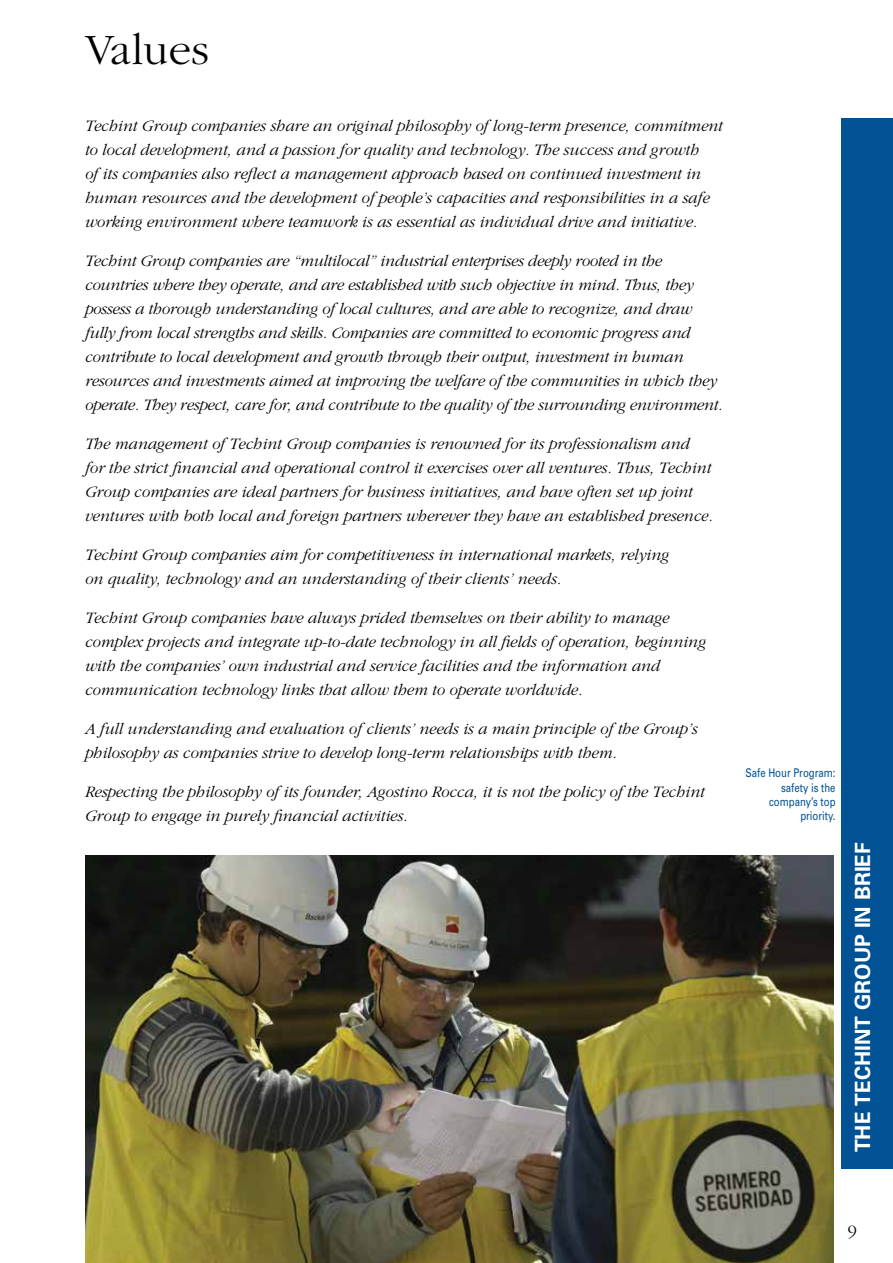
<style>
.page{position:relative;width:893px;height:1263px;background:#fff}
.page>*{position:absolute;margin:0;border:0;box-sizing:border-box;transform-origin:0 0}
.t1{font:300 45px "Garamond";color:#000}
.t2{font:700 21px "Univers";color:#fff}
.t3{font:300 18px "Garamond";color:#000}
.t4{font:italic 300 16.5px/24px "Garamond";letter-spacing:-.005em;color:#000}
.t5{font:12px/14.4px "Univers";color:#005295;text-align:right;scale:.8 1}
</style>
<div class="page">
<img style="left:85px;top:855px;width:748px;height:408px">
<div style="left:842px;top:119px;width:51px;height:1050px;background:#005295"></div>
<h1 class="t1" style="left:85px;top:26px;width:126px">Values</h1>
<p class="t4" style="left:85px;top:114px;width:639px">Techint Group companies share an original philosophy of long-term presence, commitment to local development, and a passion for quality and technology. The success and growth<br>of its companies also reflect a management approach based on continued investment in human resources and the development of people’s capacities and responsibilities in a safe working environment where teamwork is as essential as individual drive and initiative.</p>
<p class="t4" style="left:85px;top:249px;width:639px">Techint Group companies are “multilocal” industrial enterprises deeply rooted in the countries where they operate, and are established with such objective in mind. Thus, they possess a thorough understanding of local cultures, and are able to recognize, and draw fully from local strengths and skills. Companies are committed to economic progress and contribute to local development and growth through their output, investment in human resources and investments aimed at improving the welfare of the communities in which they operate. They respect, care for, and contribute to the quality of the surrounding environment.</p>
<p class="t4" style="left:85px;top:432px;width:629px">The management of Techint Group companies is renowned for its professionalism and for the strict financial and operational control it exercises over all ventures. Thus, Techint Group companies are ideal partners for business initiatives, and have often set up joint ventures with both local and foreign partners wherever they have an established presence.</p>
<p class="t4" style="left:85px;top:543px;width:586px">Techint Group companies aim for competitiveness in international markets, relying on quality, technology and an understanding of their clients’ needs.</p>
<p class="t4" style="left:85px;top:606px;width:622px">Techint Group companies have always prided themselves on their ability to manage complex projects and integrate up-to-date technology in all fields of operation, beginning with the companies’ own industrial and service facilities and the information and communication technology links that allow them to operate worldwide.</p>
<p class="t4" style="left:85px;top:717px;width:614px">A full understanding and evaluation of clients’ needs is a main principle of the Group’s philosophy as companies strive to develop long-term relationships with them.</p>
<p class="t4" style="left:85px;top:780px;width:621px">Respecting the philosophy of its founder, Agostino Rocca, it is not the policy of the Techint<br>Group to engage in purely financial activities.</p>
<p class="t5" style="left:745px;top:766px;width:114px">Safe Hour Program: safety is the company’s top priority.</p>
<p class="t2" style="left:850px;top:1152px;width:312px;rotate:-90deg">THE TECHINT GROUP IN BRIEF</p>
<p class="t3" style="left:848px;top:1222px;width:10px">9</p>
</div>
